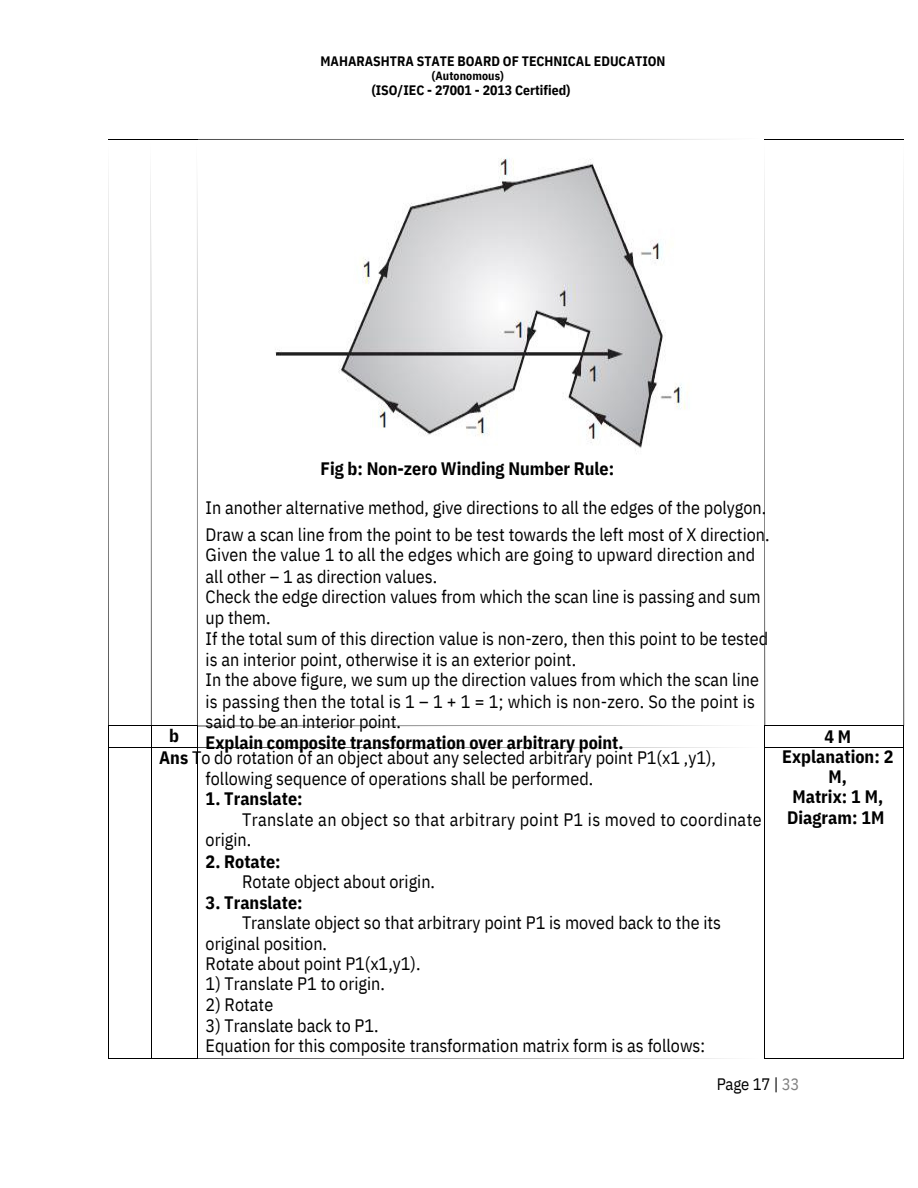
<style>
.page{position:relative;width:918px;height:1188px;background:#fff}
.page>*{position:absolute;margin:0;border:0;box-sizing:border-box;transform-origin:0 0}
.t1{font:18px/20.9px "IBM Plex Sans Cond";color:#000}
.t2{font:700 18px/20.2px "IBM Plex Sans Cond";color:#000;text-align:center}
.t3{font:18px "IBM Plex Sans Cond";letter-spacing:.02em;color:#000}
.t4{font:16.5px "IBM Plex Sans Cond";letter-spacing:-.01em;color:#000}
.t5{font:700 13.65px "IBM Plex Sans Cond";color:#000}
.t6{font:700 11.85px "IBM Plex Sans Cond";letter-spacing:.01em;color:#000}
.s1{font-weight:700}
.s2{color:#808080}
</style>
<div class="page">
<hr style="left:109px;top:139px;width:42px;height:1px;background:#000">
<hr style="left:152px;top:139px;width:45px;height:1px;background:#000">
<hr style="left:765px;top:139px;width:138px;height:1px;background:#000">
<hr style="left:109px;top:726px;width:42px;height:1px;background:#000">
<hr style="left:152px;top:726px;width:45px;height:1px;background:#000">
<hr style="left:765px;top:726px;width:138px;height:1px;background:#000">
<svg style="left:108px;top:139px;width:1px;height:609px"></svg>
<hr style="left:109px;top:747px;width:42px;height:1px;background:#000">
<svg style="left:151px;top:139px;width:1px;height:609px"></svg>
<hr style="left:152px;top:747px;width:45px;height:1px;background:#000">
<svg style="left:197px;top:139px;width:568px;height:609px"></svg>
<hr style="left:765px;top:747px;width:138px;height:1px;background:#000">
<svg style="left:903px;top:139px;width:1px;height:609px"></svg>
<hr style="left:108px;top:748px;width:1px;height:310px;background:#000">
<hr style="left:109px;top:1058px;width:42px;height:1px;background:#000">
<hr style="left:151px;top:748px;width:1px;height:310px;background:#000">
<hr style="left:152px;top:1058px;width:45px;height:1px;background:#000">
<hr style="left:197px;top:748px;width:1px;height:310px;background:#000">
<hr style="left:764px;top:748px;width:1px;height:310px;background:#000">
<svg style="left:197px;top:1058px;width:568px;height:1px"></svg>
<hr style="left:765px;top:1058px;width:138px;height:1px;background:#000">
<hr style="left:903px;top:748px;width:1px;height:310px;background:#000">
<img style="left:242px;top:140px;width:474px;height:320px">
<p class="t5" style="left:321px;top:52px;width:346px">MAHARASHTRA STATE BOARD OF TECHNICAL EDUCATION</p>
<h4 class="t6" style="left:432px;top:68px;width:74px">(Autonomous)</h4>
<p class="t5" style="left:372px;top:81px;width:200px">(ISO/IEC - 27001 - 2013 Certified)</p>
<p class="t2" style="left:321px;top:458px;width:295px">Fig b: Non-zero Winding Number Rule:</p>
<p class="t1" style="left:206px;top:494px;width:565px;line-height:27px">In another alternative method, give directions to all the edges of the polygon.<br>Draw a scan line from the point to be test towards the left most of X direction.</p>
<p class="t1" style="left:206px;top:544px;width:564px">Given the value 1 to all the edges which are going to upward direction and all other – 1 as direction values.<br>Check the edge direction values from which the scan line is passing and sum up them.<br>If the total sum of this direction value is non-zero, then this point to be tested is an interior point, otherwise it is an exterior point.<br>In the above figure, we sum up the direction values from which the scan line is passing then the total is 1 – 1 + 1 = 1; which is non-zero. So the point is said to be an interior point.</p>
<h2 class="t2" style="left:206px;top:732px;width:419px">Explain composite transformation over arbitrary point.</h2>
<h2 class="t2" style="left:169px;top:725px;width:11px">b</h2>
<h2 class="t1" style="left:159px;top:746px;width:558px"><span class="s1">Ans</span> To do rotation of an object about any selected arbitrary point P1(x1 ,y1),</h2>
<h2 class="t1" style="left:206px;top:767px;width:389px">following sequence of operations shall be performed.</h2>
<h2 class="t2" style="left:206px;top:788px;width:98px">1. Translate:</h2>
<h2 class="t3" style="left:242px;top:808px;width:521px">Translate an object so that arbitrary point P1 is moved to coordinate</h2>
<h2 class="t1" style="left:206px;top:829px;width:47px">origin.</h2>
<h2 class="t2" style="left:206px;top:851px;width:76px">2. Rotate:</h2>
<h1 class="t1" style="left:242px;top:871px;width:195px">Rotate object about origin.</h1>
<h2 class="t2" style="left:206px;top:892px;width:98px">3. Translate:</h2>
<h2 class="t1" style="left:242px;top:912px;width:481px">Translate object so that arbitrary point P1 is moved back to the its</h2>
<h1 class="t1" style="left:206px;top:933px;width:216px;line-height:20.2px">original position.<br>Rotate about point P1(x1,y1).</h1>
<h1 class="t1" style="left:206px;top:973px;width:181px">1) Translate P1 to origin.</h1>
<h1 class="t1" style="left:206px;top:994px;width:69px">2) Rotate</h1>
<h1 class="t1" style="left:206px;top:1015px;width:501px;line-height:20.2px">3) Translate back to P1.<br>Equation for this composite transformation matrix form is as follows:</h1>
<h2 class="t2" style="left:782px;top:726px;width:113px">4M<br>Explanation: 2<br>M,<br>Matrix: 1 M,<br>Diagram: 1M</h2>
<p class="t4" style="left:717px;top:1073px;width:84px">Page 17 | <span class="s2">33</span></p>
</div>
